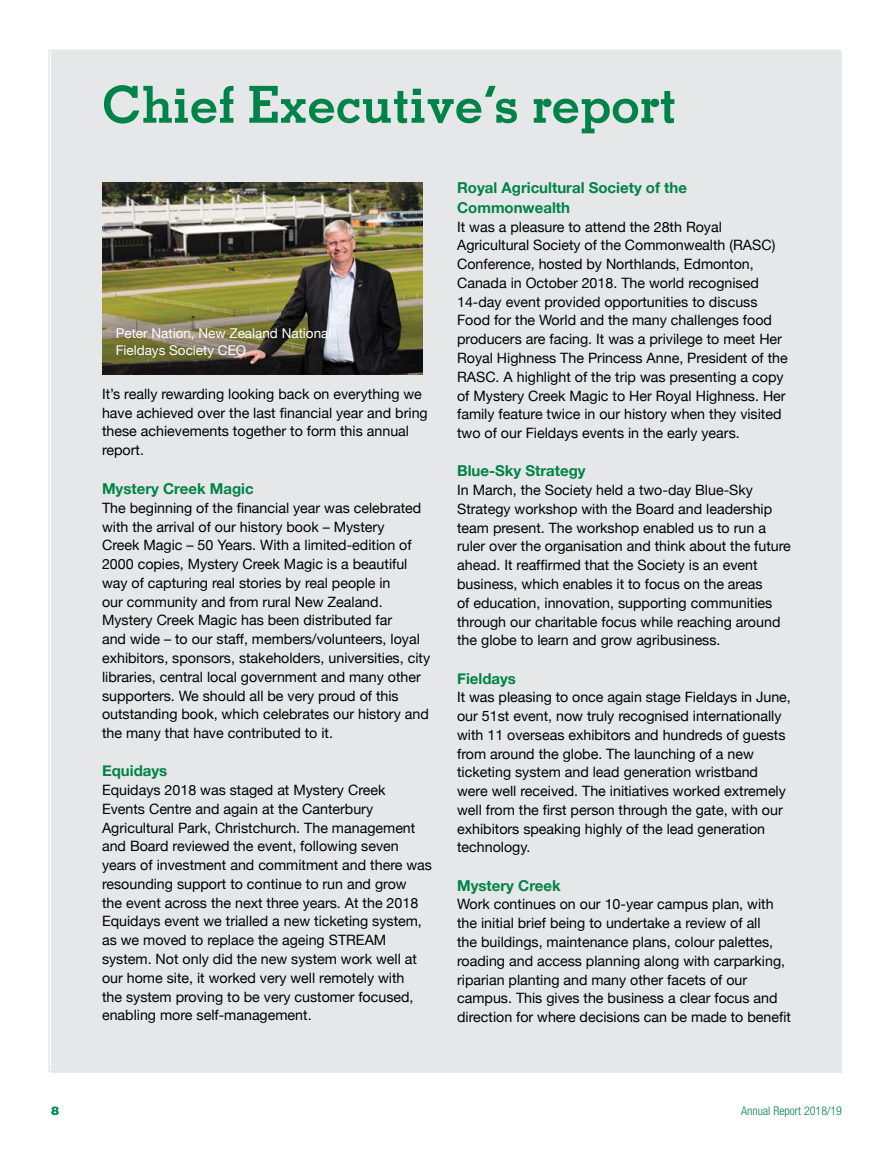
<style>
.page{position:relative;width:893px;height:1149px;background:#fff}
.page>*{position:absolute;margin:0;border:0;box-sizing:border-box;transform-origin:0 0}
.t1{font:700 51px "Memphis";color:#008348}
.t2{font:700 15px/19.5px "Helvetica Neue";color:#008348}
.t3{font:14.25px/18.8px "Helvetica Neue";color:#000}
.t4{font:13.5px/16.5px "Helvetica Neue";color:#fff}
.t5{font:300 condensed 12px "Helvetica Neue LT Std";color:#008348}
.t6{font:900 12px "Helvetica Neue LT Std";color:#008348}
</style>
<div class="page">
<div style="left:51px;top:51px;width:791px;height:1020px;background:#e6e7e8"></div>
<img style="left:102px;top:182px;width:321px;height:192px">
<h1 class="t1" style="left:102px;top:72px;width:576px">Chief Executive’s report</h1>
<p class="t4" style="left:116px;top:325px;width:217px">Peter Nation, New Zealand National<br>Fieldays Society CEO</p>
<p class="t3" style="left:102px;top:384px;width:327px">It’s really rewarding looking back on everything we have achieved over the last financial year and bring these achievements together to form this annual report.</p>
<p class="t2" style="left:102px;top:478px;width:153px">Mystery Creek Magic</p>
<p class="t3" style="left:102px;top:498px;width:330px">The beginning of the financial year was celebrated with the arrival of our history book – Mystery<br>Creek Magic – 50 Years. With a limited-edition of 2000 copies, Mystery Creek Magic is a beautiful way of capturing real stories by real people in<br>our community and from rural New Zealand.<br>Mystery Creek Magic has been distributed far<br>and wide – to our staff, members/volunteers, loyal exhibitors, sponsors, stakeholders, universities, city libraries, central local government and many other supporters. We should all be very proud of this outstanding book, which celebrates our history and the many that have contributed to it.</p>
<p class="t2" style="left:102px;top:760px;width:67px">Equidays</p>
<p class="t3" style="left:102px;top:780px;width:331px">Equidays 2018 was staged at Mystery Creek Events Centre and again at the Canterbury Agricultural Park, Christchurch. The management and Board reviewed the event, following seven years of investment and commitment and there was resounding support to continue to run and grow<br>the event across the next three years. At the 2018<br>Equidays event we trialled a new ticketing system, as we moved to replace the ageing STREAM system. Not only did the new system work well at our home site, it worked very well remotely with<br>the system proving to be very customer focused, enabling more self-management.</p>
<p class="t2" style="left:457px;top:178px;width:231px">Royal Agricultural Society of the<br>Commonwealth</p>
<p class="t3" style="left:457px;top:217px;width:332px">It was a pleasure to attend the 28th Royal Agricultural Society of the Commonwealth (RASC)<br>Conference, hosted by Northlands, Edmonton, Canada in October 2018. The world recognised 14-day event provided opportunities to discuss Food for the World and the many challenges food producers are facing. It was a privilege to meet Her Royal Highness The Princess Anne, President of the RASC. A highlight of the trip was presenting a copy of Mystery Creek Magic to Her Royal Highness. Her family feature twice in our history when they visited two of our Fieldays events in the early years.</p>
<p class="t2" style="left:457px;top:461px;width:130px">Blue-Sky Strategy</p>
<p class="t3" style="left:457px;top:480px;width:335px">In March, the Society held a two-day Blue-Sky Strategy workshop with the Board and leadership team present. The workshop enabled us to run a ruler over the organisation and think about the future ahead. It reaffirmed that the Society is an event business, which enables it to focus on the areas<br>of education, innovation, supporting communities through our charitable focus while reaching around the globe to learn and grow agribusiness.</p>
<p class="t2" style="left:457px;top:668px;width:60px">Fieldays</p>
<p class="t3" style="left:457px;top:687px;width:335px">It was pleasing to once again stage Fieldays in June, our 51st event, now truly recognised internationally with 11 overseas exhibitors and hundreds of guests from around the globe. The launching of a new ticketing system and lead generation wristband were well received. The initiatives worked extremely well from the first person through the gate, with our exhibitors speaking highly of the lead generation technology.</p>
<p class="t2" style="left:457px;top:875px;width:105px">Mystery Creek</p>
<p class="t3" style="left:457px;top:894px;width:335px">Work continues on our 10-year campus plan, with the initial brief being to undertake a review of all<br>the buildings, maintenance plans, colour palettes, roading and access planning along with carparking, riparian planting and many other facets of our campus. This gives the business a clear focus and direction for where decisions can be made to benefit</p>
<p class="t6" style="left:51px;top:1103px;width:10px">8</p>
<p class="t5" style="left:741px;top:1103px;width:102px">Annual Report 2018/19</p>
</div>
